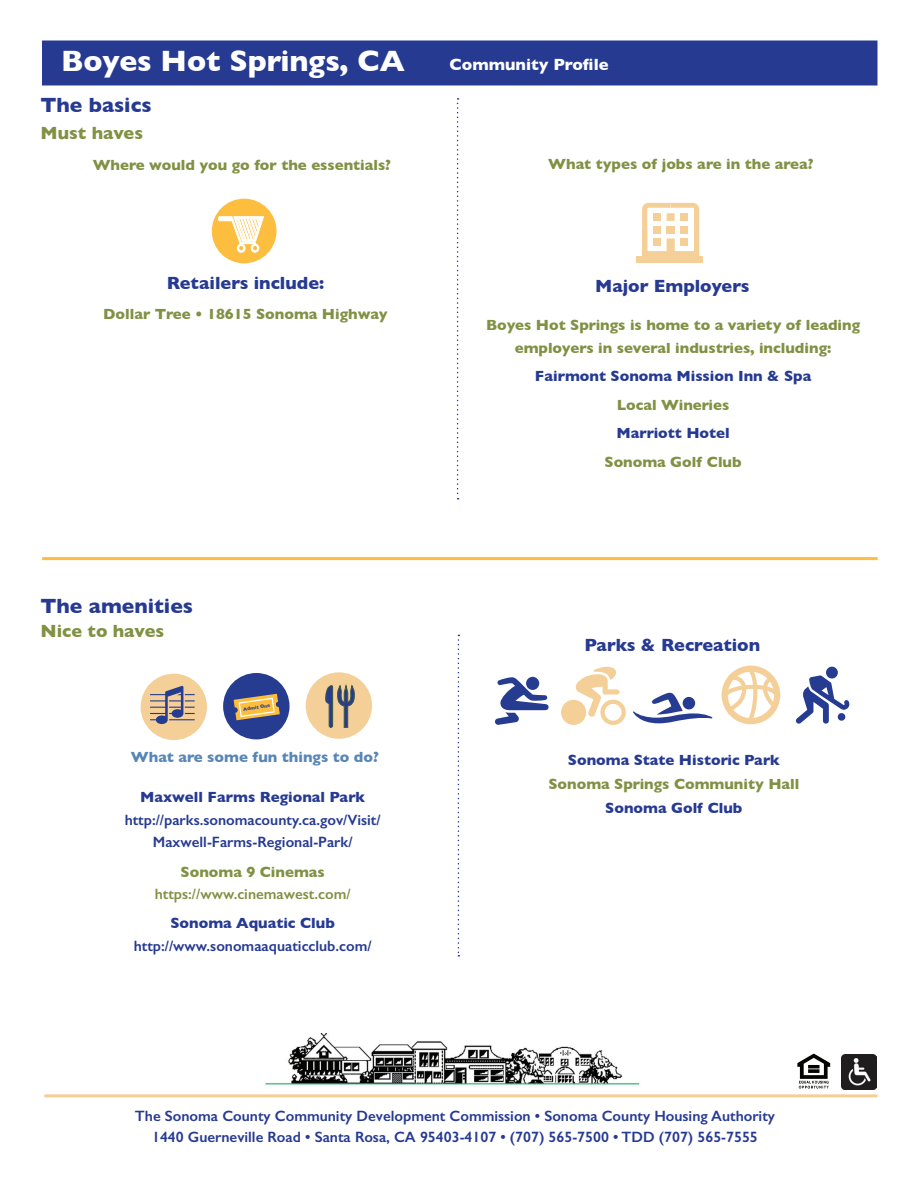
<style>
.page{position:relative;width:918px;height:1188px;background:#fff}
.page>*{position:absolute;margin:0;border:0;box-sizing:border-box;transform-origin:0 0}
.t1{font:700 30px "Gill Sans";color:#fff}
.t2{font:700 21px "Gill Sans";color:#263a92}
.t3{font:700 18px "Gill Sans";color:#263a92}
.t4{font:700 18px "Gill Sans";color:#819144}
.t5{font:700 16.5px "Gill Sans";color:#fff}
.t6{font:600 15px/21px "Gill Sans";color:#263a92;text-align:center}
.t7{font:700 15px/22.5px "Gill Sans";color:#819144;text-align:center}
.t8{font:700 15px "Gill Sans";color:#263a92}
.t9{font:600 15px "Gill Sans";color:#819144}
.t10{font:700 15px "Gill Sans";color:#5786b6}
.t11{font:700 4.8px "Gill Sans";color:#263c91}
</style>
<div class="page">
<div style="left:42px;top:40px;width:836px;height:46px;background:#263a92"></div>
<hr style="left:44px;top:1094px;width:833px;height:3px;background:#f4ce97">
<hr style="left:42px;top:557px;width:836px;height:3px;background:#fdbd3e">
<svg style="left:458px;top:635px;width:1px;height:322px"></svg>
<svg style="left:457px;top:98px;width:2px;height:402px"></svg>
<svg style="left:642px;top:203px;width:57px;height:53px"></svg>
<div style="left:636px;top:256px;width:67px;height:6px;background:#f5cf98"></div>
<div style="left:212px;top:199px;width:64px;height:64px;background:#fdbd3e;border-radius:50%"></div>
<svg style="left:218px;top:216px;width:46px;height:37px"></svg>
<div style="left:561px;top:700px;width:25px;height:25px;background:#f5cf98;border-radius:50%"></div>
<svg style="left:574px;top:666px;width:52px;height:59px"></svg>
<svg style="left:495px;top:677px;width:54px;height:48px"></svg>
<svg style="left:633px;top:692px;width:80px;height:31px"></svg>
<svg style="left:722px;top:666px;width:58px;height:58px"></svg>
<div style="left:826px;top:667px;width:12px;height:12px;background:#263c91;border-radius:50%"></div>
<svg style="left:795px;top:675px;width:54px;height:49px"></svg>
<svg style="left:797px;top:1054px;width:33px;height:35px"></svg>
<img style="left:841px;top:1055px;width:35px;height:35px">
<img style="left:265px;top:1033px;width:375px;height:52px">
<div style="left:306px;top:672px;width:66px;height:67px;background:#f5cf98;border-radius:50%"></div>
<svg style="left:325px;top:684px;width:30px;height:44px"></svg>
<div style="left:141px;top:674px;width:66px;height:66px;background:#f5cf98;border-radius:50%"></div>
<svg style="left:150px;top:686px;width:45px;height:38px"></svg>
<div style="left:223px;top:673px;width:67px;height:66px;background:#263c91;border-radius:50%"></div>
<svg style="left:233px;top:694px;width:47px;height:26px"></svg>
<h1 class="t1" style="left:61px;top:37px;width:345px">Boyes Hot Springs, CA</h1>
<p class="t5" style="left:450px;top:52px;width:160px">Community Profile</p>
<h2 class="t2" style="left:40px;top:88px;width:113px">The basics</h2>
<p class="t4" style="left:40px;top:119px;width:104px">Must haves</p>
<p class="t7" style="left:93px;top:154px;width:300px">Where would you go for the essentials?</p>
<p class="t3" style="left:167px;top:268px;width:159px">Retailers include:</p>
<p class="t7" style="left:103px;top:302px;width:286px">Dollar Tree • 18615 Sonoma Highway</p>
<h2 class="t2" style="left:40px;top:589px;width:154px">The amenities</h2>
<p class="t4" style="left:40px;top:616px;width:125px">Nice to haves</p>
<p class="t11" style="left:243px;top:705px;width:28px;rotate:-8deg">Admit One</p>
<p class="t10" style="left:131px;top:745px;width:249px">What are some fun things to do?</p>
<p class="t8" style="left:140px;top:785px;width:227px">Maxwell Farms Regional Park</p>
<p class="t6" style="left:125px;top:808px;width:258px;line-height:22.5px">http://parks.sonomacounty.ca.gov/Visit/<br>Maxwell-Farms-Regional-Park/</p>
<p class="t7" style="left:181px;top:860px;width:146px">Sonoma 9 Cinemas</p>
<p class="t9" style="left:155px;top:885px;width:197px">https://www.cinemawest.com/</p>
<p class="t8" style="left:170px;top:911px;width:166px">Sonoma Aquatic Club</p>
<p class="t6" style="left:134px;top:935px;width:239px">http://www.sonomaaquaticclub.com/</p>
<p class="t7" style="left:548px;top:152px;width:267px">What types of jobs are in the area?</p>
<p class="t3" style="left:595px;top:272px;width:156px">Major Employers</p>
<p class="t7" style="left:486px;top:314px;width:376px">Boyes Hot Springs is home to a variety of leading employers in several industries, including:</p>
<p class="t8" style="left:535px;top:364px;width:278px">Fairmont Sonoma Mission Inn &amp; Spa</p>
<p class="t7" style="left:617px;top:393px;width:114px">Local Wineries</p>
<p class="t8" style="left:616px;top:421px;width:115px">Marriott Hotel</p>
<p class="t7" style="left:604px;top:450px;width:139px">Sonoma Golf Club</p>
<p class="t3" style="left:585px;top:630px;width:177px">Parks &amp; Recreation</p>
<p class="t8" style="left:568px;top:748px;width:213px">Sonoma State Historic Park</p>
<p class="t7" style="left:548px;top:773px;width:252px">Sonoma Springs Community Hall</p>
<p class="t8" style="left:605px;top:796px;width:139px">Sonoma Golf Club</p>
<p class="t6" style="left:135px;top:1105px;width:642px">The Sonoma County Community Development Commission • Sonoma County Housing Authority<br>1440 Guerneville Road • Santa Rosa, CA 95403-4107 • (707) 565-7500 • TDD (707) 565-7555</p>
</div>
